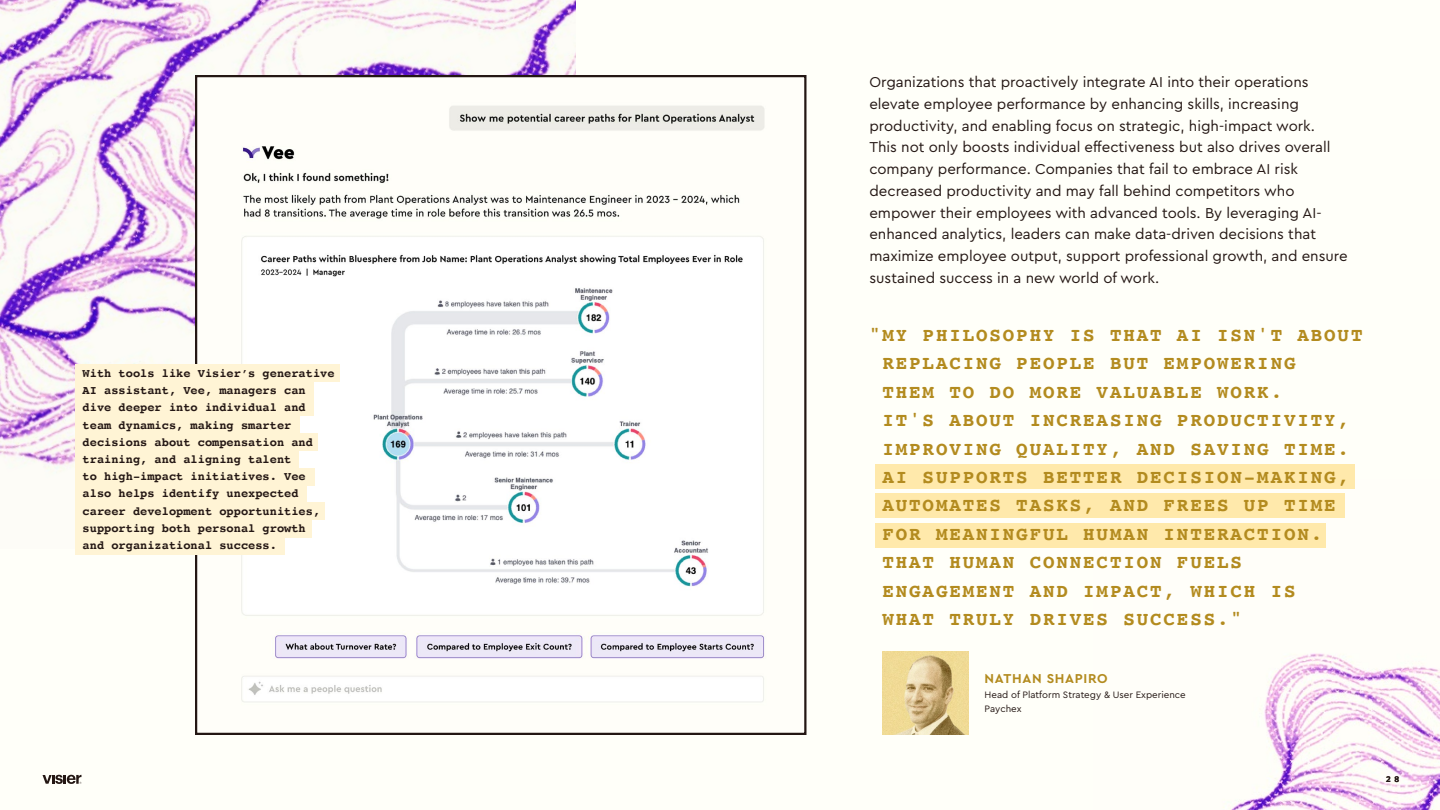
<style>
.page{position:relative;width:1440px;height:810px;background:#fffff9}
.page>*{position:absolute;margin:0;border:0;box-sizing:border-box;transform-origin:0 0}
.t1{font:700 19.12px/28.5px "Courier";letter-spacing:.1em;color:#b38b1f}
.t2{font:15px/21.8px "Cera Pro";color:#241714}
.t3{font:700 13.5px "Cera Pro";letter-spacing:.05em;color:#b38b1f}
.t4{font:700 12px/17.2px "Courier";color:#241714}
.t5{font:9.75px/14.2px "Cera Pro";color:#241714}
.t6{font:700 9px "Courier";color:#241714}
</style>
<div class="page">
<img style="left:0;top:0;width:576px;height:469px">
<img style="left:1094px;top:493px;width:346px;height:317px">
<img style="left:883px;top:652px;width:86px;height:83px">
<img style="left:198px;top:78px;width:567px;height:624px">
<div style="left:75px;top:364px;width:264px;height:18px;background:#fff4d5"></div>
<div style="left:75px;top:381px;width:238px;height:18px;background:#fff4d5"></div>
<div style="left:75px;top:398px;width:239px;height:18px;background:#fff4d5"></div>
<div style="left:75px;top:415px;width:225px;height:18px;background:#fff4d5"></div>
<div style="left:75px;top:433px;width:243px;height:18px;background:#fff4d5"></div>
<div style="left:75px;top:450px;width:223px;height:18px;background:#fff4d5"></div>
<div style="left:75px;top:468px;width:240px;height:18px;background:#fff4d5"></div>
<div style="left:75px;top:485px;width:232px;height:18px;background:#fff4d5"></div>
<div style="left:75px;top:502px;width:250px;height:18px;background:#fff4d5"></div>
<div style="left:75px;top:520px;width:237px;height:18px;background:#fff4d5"></div>
<div style="left:75px;top:537px;width:210px;height:18px;background:#fff4d5"></div>
<div style="left:318px;top:437px;width:64px;height:14px;background:#fff"></div>
<div style="left:875px;top:464px;width:480px;height:25px;background:#ffe9ab"></div>
<div style="left:875px;top:494px;width:470px;height:24px;background:#ffe9ab"></div>
<div style="left:875px;top:523px;width:451px;height:25px;background:#ffe9ab"></div>
<svg style="left:43px;top:775px;width:38px;height:9px"></svg>
<p class="t4" style="left:83px;top:364px;width:254px">With tools like Visier’s generative<br>AI assistant, Vee, managers can dive deeper into individual and team dynamics, making smarter decisions about compensation and training, and aligning talent<br>to high-impact initiatives. Vee also helps identify unexpected career development opportunities, supporting both personal growth<br>and organizational success.</p>
<p class="t2" style="left:869px;top:71px;width:480px">Organizations that proactively integrate AI into their operations elevate employee performance by enhancing skills, increasing productivity, and enabling focus on strategic, high-impact work.<br>This not only boosts individual effectiveness but also drives overall company performance. Companies that fail to embrace AI risk decreased productivity and may fall behind competitors who empower their employees with advanced tools. By leveraging AI&shy;enhanced analytics, leaders can make data-driven decisions that maximize employee output, support professional growth, and ensure sustained success in a new world of work.</p>
<p class="t1" style="left:882px;top:319px;width:482px;text-indent:-13px">"MY PHILOSOPHY IS THAT AI ISN'T ABOUT REPLACING PEOPLE BUT EMPOWERING<br>THEM TO DO MORE VALUABLE WORK.<br>IT'S ABOUT INCREASING PRODUCTIVITY, IMPROVING QUALITY, AND SAVING TIME.<br>AI SUPPORTS BETTER DECISION-MAKING, AUTOMATES TASKS, AND FREES UP TIME FOR MEANINGFUL HUMAN INTERACTION.<br>THAT HUMAN CONNECTION FUELS ENGAGEMENT AND IMPACT, WHICH IS<br>WHAT TRULY DRIVES SUCCESS."</p>
<p class="t3" style="left:985px;top:670px;width:125px">NATHAN SHAPIRO</p>
<p class="t5" style="left:985px;top:687px;width:203px">Head of Platform Strategy &amp; User Experience<br>Paychex</p>
<p class="t6" style="left:1386px;top:772px;width:15px">2 8</p>
</div>
